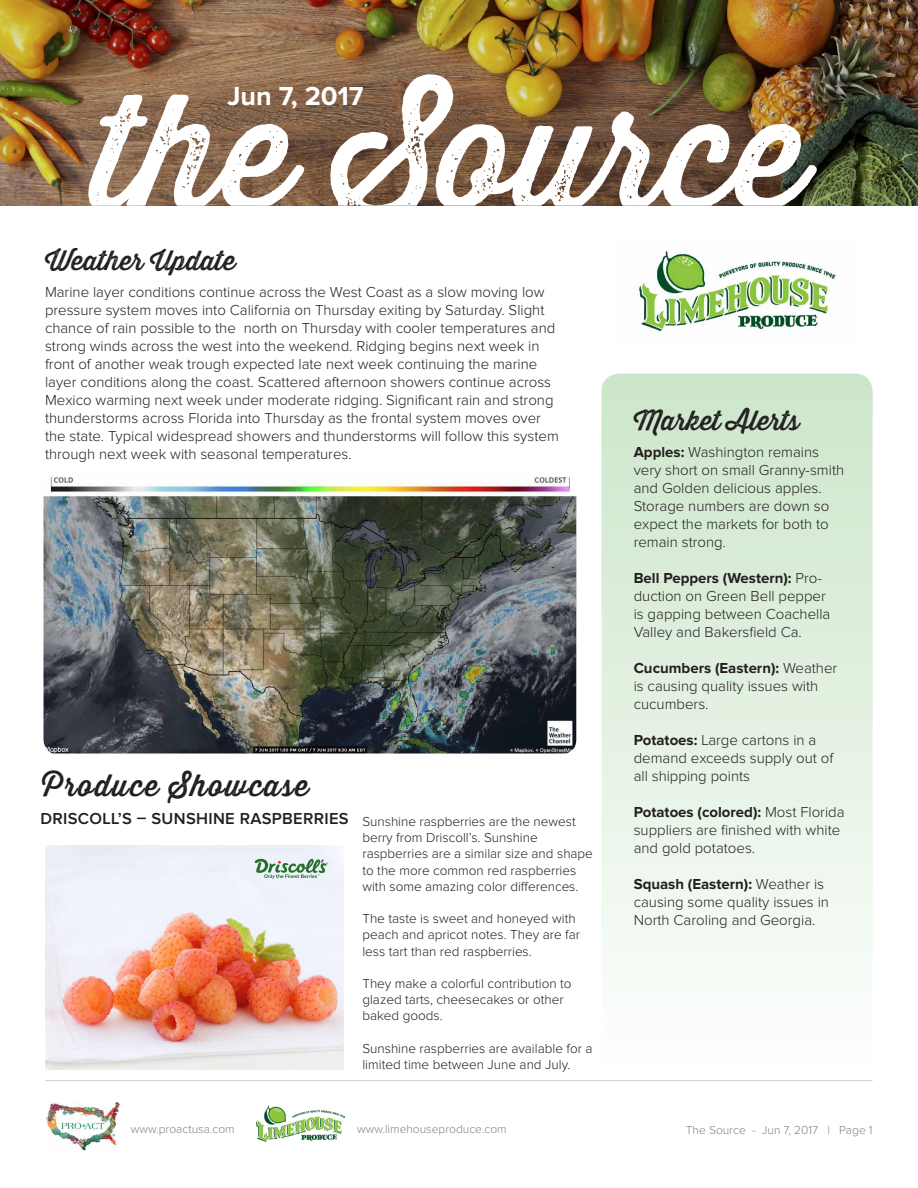
<style>
.page{position:relative;width:918px;height:1188px;background:#fff}
.page>*{position:absolute;margin:0;border:0;box-sizing:border-box;transform-origin:0 0}
.t1{font:30px "Thirsty Rough Reg";letter-spacing:.05em;color:#231f20}
.t2{font:27px "Thirsty Rough Reg One";color:#231f20}
.t3{font:700 27px "Proxima Nova";color:#fff}
.t4{font:300 15px/18px "Proxima Nova";color:#231f20}
.t5{font:300 13.5px/16.2px "Proxima Nova";color:#231f20}
.t6{font:300 12px "Proxima Nova";color:#808285}
.s1{font-weight:700}
</style>
<div class="page">
<hr style="left:45px;top:1080px;width:828px;height:1px;background:#d1d2d4">
<img style="left:0;top:0;width:918px;height:206px">
<svg style="left:88px;top:74px;width:729px;height:132px"></svg>
<img style="left:46px;top:1102px;width:74px;height:49px">
<img style="left:639px;top:251px;width:197px;height:81px">
<img style="left:256px;top:1105px;width:90px;height:37px">
<img style="left:44px;top:477px;width:532px;height:277px">
<svg style="left:602px;top:374px;width:271px;height:581px;background:#e0efde"></svg>
<img style="left:45px;top:845px;width:299px;height:224px">
<svg style="left:255px;top:859px;width:73px;height:20px"></svg>
<h2 class="t3" style="left:227px;top:80px;width:138px">Jun 7, 2017</h2>
<h2 class="t2" style="left:45px;top:240px;width:192px">Weather Update</h2>
<p class="t4" style="left:45px;top:283px;width:515px">Marine layer conditions continue across the West Coast as a slow moving low pressure system moves into California on Thursday exiting by Saturday. Slight chance of rain possible to the north on Thursday with cooler temperatures and strong winds across the west into the weekend. Ridging begins next week in front of another weak trough expected late next week continuing the marine layer conditions along the coast. Scattered afternoon showers continue across Mexico warming next week under moderate ridging. Significant rain and strong thunderstorms across Florida into Thursday as the frontal system moves over the state. Typical widespread showers and thunderstorms will follow this system through next week with seasonal temperatures.</p>
<h1 class="t1" style="left:42px;top:763px;width:268px">Produce Showcase</h1>
<p class="t5" style="left:362px;top:814px;width:232px;text-indent:-322px"><sup>DRISCOLL’S</sup> <sup>–</sup> <sup>SUNSHINE</sup> <sup>RASPBERRIES</sup> Sunshine raspberries are the newest berry from Driscoll’s. Sunshine raspberries are a similar size and shape to the more common red raspberries with some amazing color differences.</p>
<p class="t5" style="left:362px;top:911px;width:219px">The taste is sweet and honeyed with peach and apricot notes. They are far less tart than red raspberries.</p>
<p class="t5" style="left:362px;top:976px;width:211px">They make a colorful contribution to glazed tarts, cheesecakes or other baked goods.</p>
<p class="t5" style="left:362px;top:1041px;width:232px">Sunshine raspberries are available for a limited time between June and July.</p>
<p class="t6" style="left:131px;top:1124px;width:105px">www.proactusa.com</p>
<p class="t6" style="left:357px;top:1123px;width:151px">www.limehouseproduce.com</p>
<h2 class="t2" style="left:634px;top:401px;width:167px">Market Alerts</h2>
<p class="t4" style="left:634px;top:444px;width:212px"><span class="s1">Apples:</span> Washington remains very short on small Granny-smith and Golden delicious apples.<br>Storage numbers are down so expect the markets for both to remain strong.</p>
<p class="t4" style="left:634px;top:570px;width:198px"><span class="s1">Bell Peppers (Western):</span> Pro&shy;duction on Green Bell pepper is gapping between Coachella<br>Valley and Bakersfield Ca.</p>
<p class="t4" style="left:634px;top:660px;width:205px"><span class="s1">Cucumbers (Eastern):</span> Weather is causing quality issues with cucumbers.</p>
<p class="t4" style="left:634px;top:732px;width:201px"><span class="s1">Potatoes:</span> Large cartons in a demand exceeds supply out of all shipping points</p>
<p class="t4" style="left:634px;top:804px;width:212px"><span class="s1">Potatoes (colored):</span> Most Florida suppliers are finished with white and gold potatoes.</p>
<p class="t4" style="left:634px;top:876px;width:197px"><span class="s1">Squash (Eastern):</span> Weather is causing some quality issues in<br>North Caroling and Georgia.</p>
<p class="t6" style="left:686px;top:1124px;width:188px">The Source - Jun 7, 2017 | Page 1</p>
</div>
